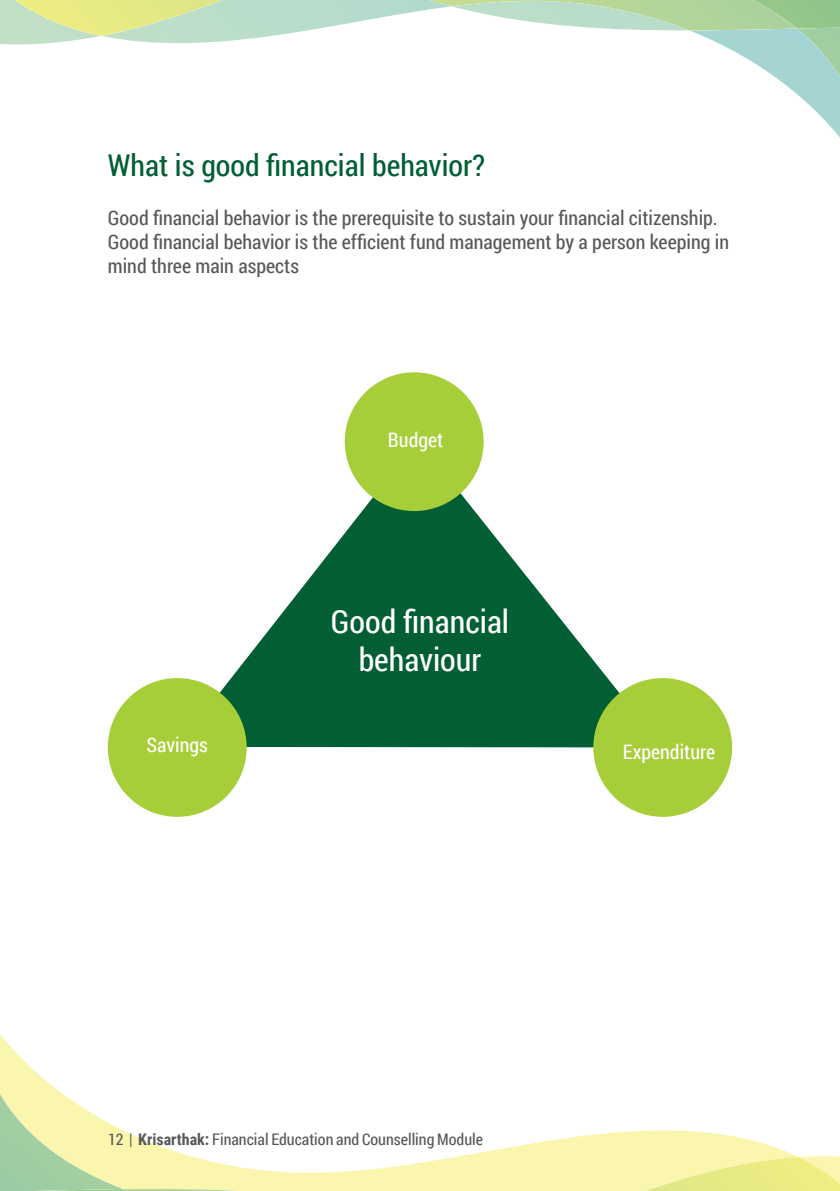
<style>
.page{position:relative;width:840px;height:1191px;background:#fff}
.page>*{position:absolute;margin:0;border:0;box-sizing:border-box;transform-origin:0 0}
.t1{font:32px/38.4px "Roboto Condensed";color:#fff;text-align:center}
.t2{font:30px "Roboto Condensed";color:#025e33}
.t3{font:20px/24px "Roboto Condensed";color:#57585a}
.t4{font:20px "Roboto Condensed";color:#fff}
.t5{font:16px "Roboto Condensed";color:#57585a}
.s1{font-weight:700}
</style>
<div class="page">
<svg style="left:0;top:0;width:839px;height:136px"></svg>
<img style="left:0;top:0;width:265px;height:36px">
<svg style="left:0;top:1034px;width:796px;height:157px"></svg>
<svg style="left:0;top:1055px;width:372px;height:136px"></svg>
<img style="left:0;top:1189px;width:196px;height:2px">
<svg style="left:597px;top:1156px;width:242px;height:1px"></svg>
<img style="left:597px;top:1157px;width:242px;height:34px">
<svg style="left:185px;top:440px;width:469px;height:307px;fill:#025e33"></svg>
<div style="left:344px;top:372px;width:139px;height:139px;background:#a6ce39;border-radius:50%"></div>
<div style="left:108px;top:678px;width:138px;height:139px;background:#a6ce39;border-radius:50%"></div>
<div style="left:593px;top:678px;width:138px;height:139px;background:#a6ce39;border-radius:50%"></div>
<h2 class="t2" style="left:108px;top:144px;width:378px">What is good financial behavior?</h2>
<p class="t3" style="left:108px;top:205px;width:622px">Good financial behavior is the prerequisite to sustain your financial citizenship.<br>Good financial behavior is the efficient fund management by a person keeping in mind three main aspects</p>
<p class="t4" style="left:388px;top:426px;width:57px">Budget</p>
<p class="t4" style="left:146px;top:731px;width:63px">Savings</p>
<h1 class="t1" style="left:330px;top:601px;width:180px">Good financial behaviour</h1>
<p class="t4" style="left:622px;top:737px;width:94px">Expenditure</p>
<p class="t5" style="left:108px;top:1128px;width:376px">12 | <span class="s1">Krisarthak:</span> Financial Education and Counselling Module</p>
</div>
